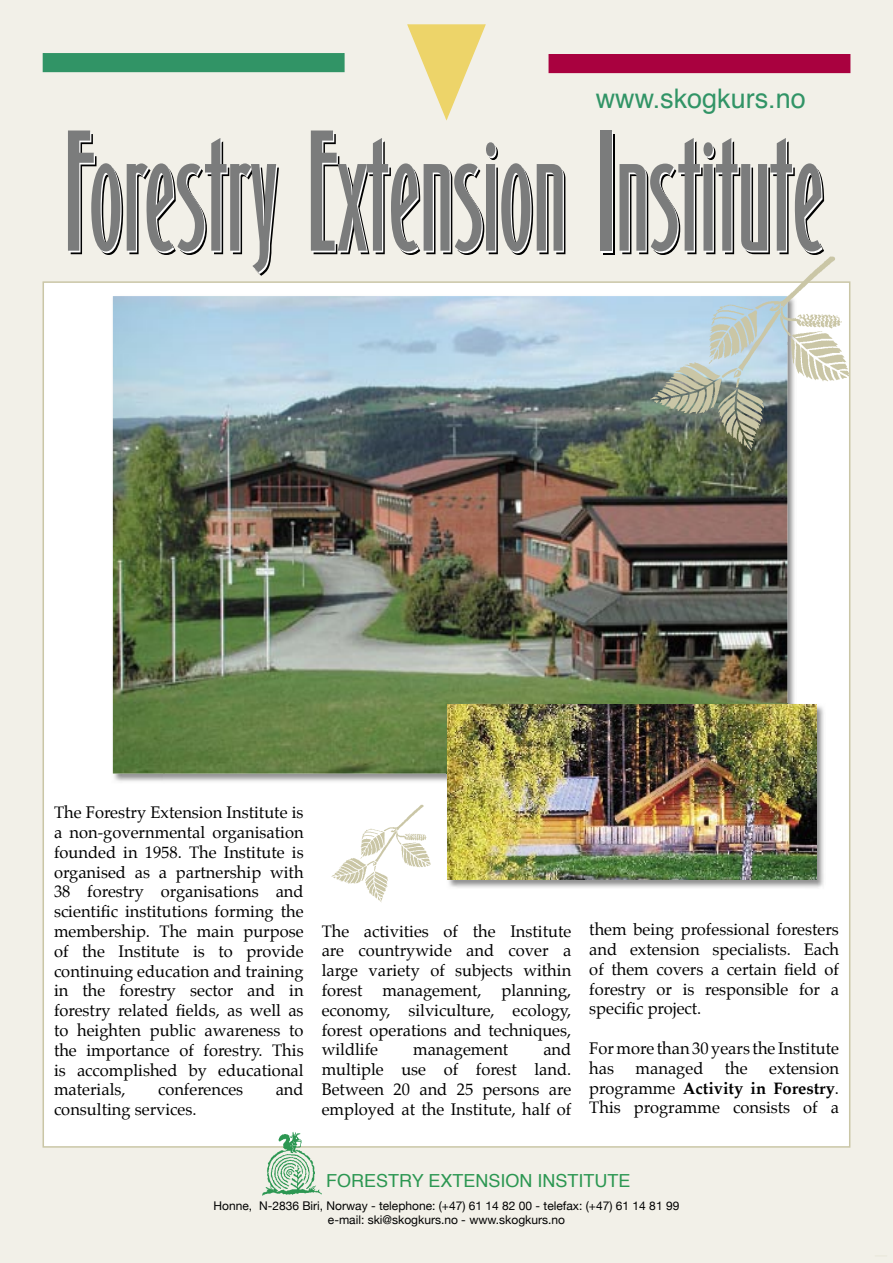
<style>
.page{position:relative;width:893px;height:1263px;background:#f2f0e8}
.page>*{position:absolute;margin:0;border:0;box-sizing:border-box;transform-origin:0 0}
.t1{font:157.5px "Binner Gothic";color:#000}
.t2{font:27px "Helvetica";color:#319466}
.t3{font:18px "Helvetica";color:#2c9752}
.t4{font:16.5px/19.8px "Palatino";color:#000;text-align:justify}
.t5{font:12px/14.4px "Helvetica Neue";color:#000;text-align:center}
.s1{font-weight:700}
</style>
<div class="page">
<div style="left:43px;top:53px;width:302px;height:19px;background:#319466"></div>
<div style="left:549px;top:54px;width:301px;height:19px;background:#a9013f"></div>
<div style="left:43px;top:281px;width:807px;height:867px;background:#fff"></div>
<svg style="left:407px;top:24px;width:79px;height:97px"></svg>
<img style="left:259px;top:1125px;width:66px;height:71px">
<img style="left:111px;top:343px;width:52px;height:441px">
<img style="left:787px;top:457px;width:10px;height:246px">
<img style="left:163px;top:773px;width:283px;height:11px">
<img style="left:113px;top:296px;width:674px;height:477px">
<img style="left:645px;top:256px;width:206px;height:201px">
<img style="left:446px;top:703px;width:380px;height:186px">
<img style="left:447px;top:704px;width:369px;height:176px">
<img style="left:328px;top:799px;width:107px;height:106px">
<h2 class="t2" style="left:596px;top:81px;width:212px">www.skogkurs.no</h2>
<h1 class="t1" style="left:66px;top:104px;width:762px">Forestry Extension Institute</h1>
<p class="t4" style="left:54px;top:802px;width:251px">The Forestry Extension Institute is a non-governmental organisation founded in 1958. The Institute is organised as a partnership with 38 forestry organisations and scientific institutions forming the membership. The main purpose of the Institute is to provide continuing education and training in the forestry sector and in forestry related fields, as well as to heighten public awareness to the importance of forestry. This is accomplished by educational materials,</p>
<p class="t4" style="left:158px;top:1080px;width:87px">conferences</p>
<p class="t4" style="left:276px;top:1080px;width:29px">and</p>
<p class="t4" style="left:54px;top:1099px;width:144px">consulting services.</p>
<p class="t4" style="left:322px;top:921px;width:251px">The activities of the Institute are countrywide and cover a large variety of subjects within forest management, planning, economy, silviculture, ecology, forest operations and techniques, wildlife</p>
<p class="t4" style="left:322px;top:1040px;width:251px;text-indent:222px">and multiple use of forest land.<br>Between 20 and 25 persons are employed at the Institute, half of</p>
<p class="t4" style="left:413px;top:1040px;width:97px">management</p>
<p class="t4" style="left:589px;top:919px;width:251px">them being professional foresters and extension specialists. Each of them covers a certain field of forestry or is responsible for a specific project.</p>
<p class="t4" style="left:589px;top:1038px;width:251px">For more than 30 years the Institute has</p>
<p class="t4" style="left:636px;top:1058px;width:69px">managed</p>
<p class="t4" style="left:725px;top:1058px;width:24px">the</p>
<p class="t4" style="left:589px;top:1058px;width:251px;text-indent:180px">extension programme <span class="s1">Activity in Forestry</span>.<br>This programme consists of a</p>
<p class="t3" style="left:326px;top:1168px;width:306px">FORESTRY EXTENSION INSTITUTE</p>
<p class="t5" style="left:214px;top:1198px;width:467px">Honne, N-2836 Biri, Norway - telephone: (+47) 61 14 82 00 - telefax: (+47) 61 14 81 99 e-mail: ski@skogkurs.no - www.skogkurs.no</p>
</div>
